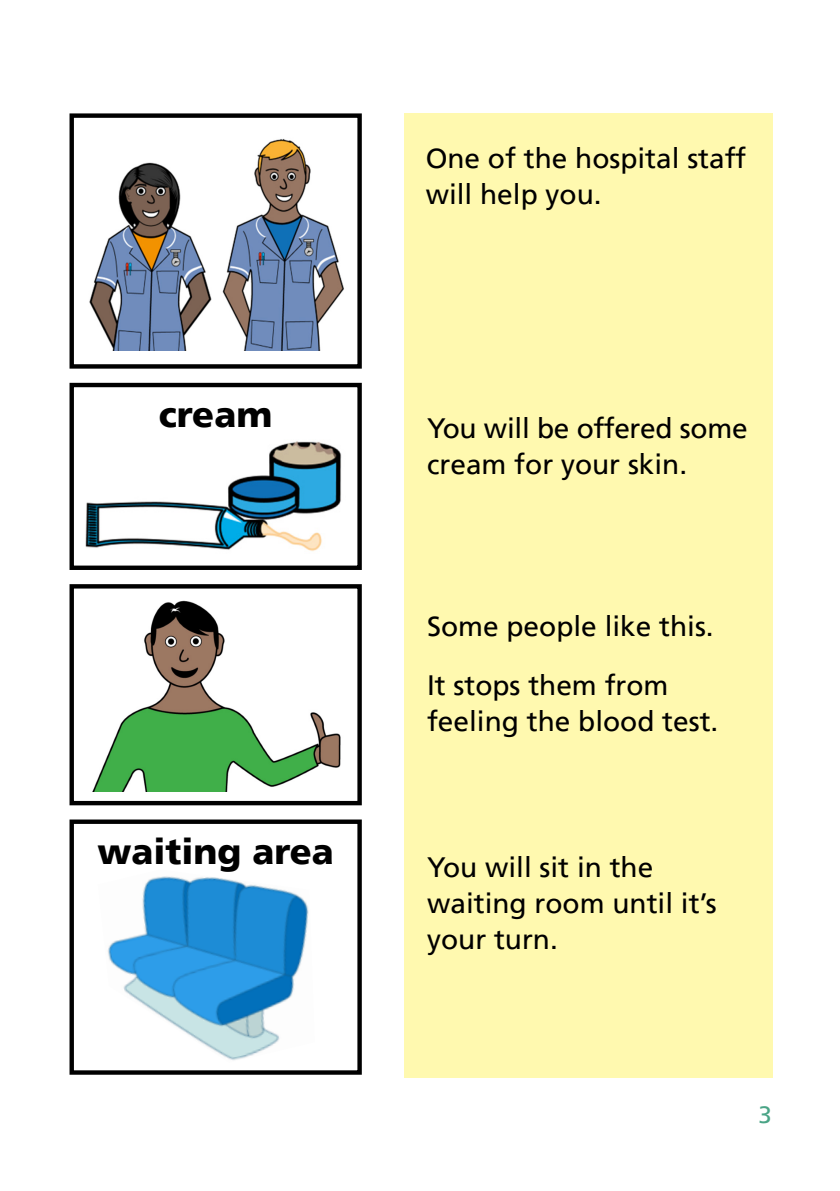
<style>
.page{position:relative;width:840px;height:1191px;background:#fff}
.page>*{position:absolute;margin:0;border:0;box-sizing:border-box;transform-origin:0 0}
.t1{font:900 36px "Frutiger LT";color:#000}
.t2{font:28px/36px "Frutiger LT";color:#000}
.t3{font:24px "Frutiger LT";color:#4aa486}
</style>
<div class="page">
<div style="left:404px;top:113px;width:368px;height:964px;background:#fff9af"></div>
<div style="left:69px;top:383px;width:292px;height:187px;border:4px solid #000"></div>
<div style="left:69px;top:584px;width:292px;height:221px;border:4px solid #000"></div>
<div style="left:69px;top:819px;width:292px;height:255px;border:4px solid #000"></div>
<img style="left:85px;top:441px;width:257px;height:110px">
<img style="left:92px;top:600px;width:249px;height:191px">
<img style="left:108px;top:876px;width:201px;height:184px">
<div style="left:69px;top:113px;width:292px;height:256px;border:4px solid #000"></div>
<img style="left:89px;top:138px;width:255px;height:212px">
<p class="t1" style="left:159px;top:392px;width:115px">cream</p>
<p class="t1" style="left:97px;top:829px;width:238px">waiting area</p>
<p class="t2" style="left:425px;top:141px;width:322px">One of the hospital staff will help you.</p>
<p class="t2" style="left:427px;top:410px;width:322px">You will be offered some cream for your skin.</p>
<p class="t2" style="left:427px;top:597px;width:288px;line-height:58.6px">Some people like this.<br>It stops them from</p>
<p class="t2" style="left:427px;top:703px;width:292px">feeling the blood test.</p>
<p class="t2" style="left:427px;top:849px;width:291px">You will sit in the waiting room until it’s your turn.</p>
<p class="t3" style="left:758px;top:1101px;width:15px">3</p>
</div>
